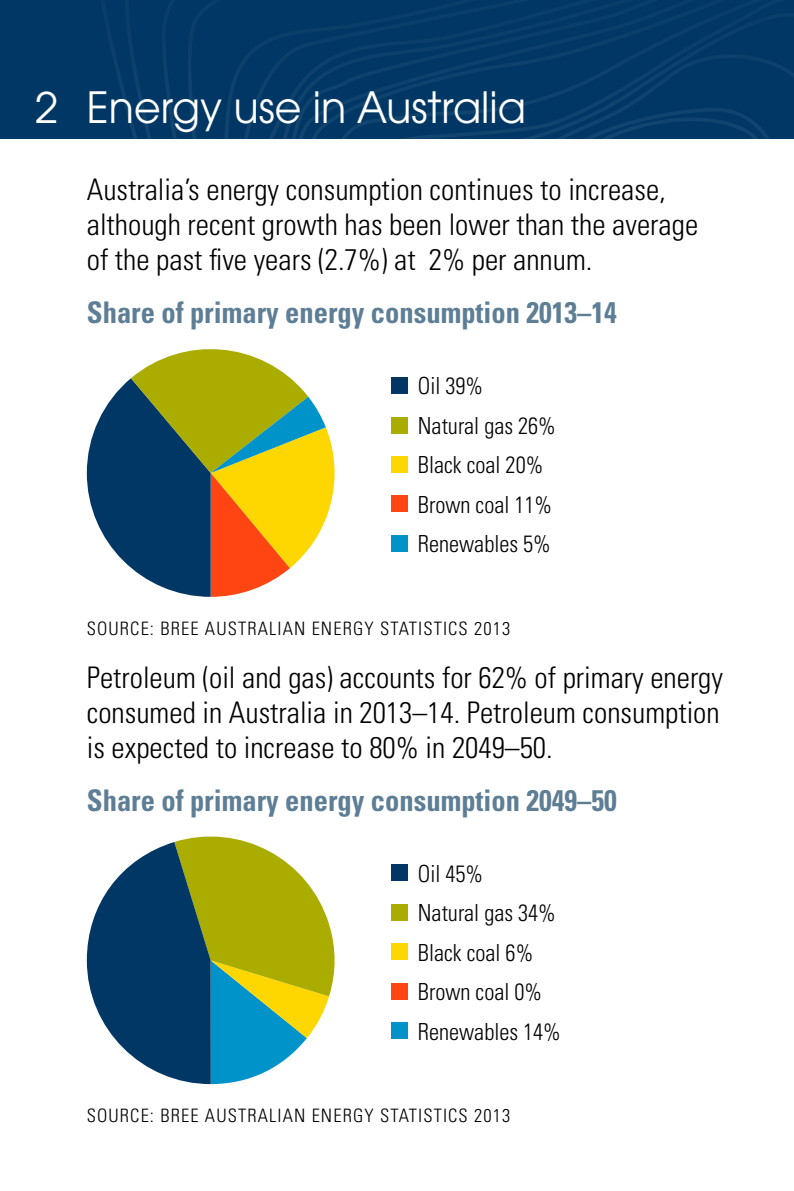
<style>
.page{position:relative;width:794px;height:1191px;background:#fff}
.page>*{position:absolute;margin:0;border:0;box-sizing:border-box;transform-origin:0 0}
.t1{font:42.7px "Avant Garde";color:#fff;scale:.96 1}
.t2{font:42px "Avant Garde";color:#fff}
.t3{font:300 condensed 29.75px/35px "Univers LT Std";color:#000}
.t4{font:700 condensed 29.75px "Univers LT Std";color:#5d7e95;scale:.96 1}
.t5{font:300 condensed 23.45px/39.6px "Univers LT Std";color:#000;scale:.96 1}
.t6{font:300 condensed 18.55px "Univers LT Std";letter-spacing:.06em;color:#000}
</style>
<div class="page">
<svg style="left:0;top:0;width:794px;height:139px;background:#023865"></svg>
<svg style="left:87px;top:349px;width:248px;height:248px"></svg>
<div style="left:392px;top:377px;width:16px;height:17px;background:#003764"></div>
<div style="left:392px;top:456px;width:16px;height:17px;background:#ffd700"></div>
<div style="left:392px;top:495px;width:16px;height:17px;background:#ff4612"></div>
<div style="left:392px;top:535px;width:16px;height:17px;background:#0093c9"></div>
<div style="left:392px;top:416px;width:16px;height:17px;background:#aaad00"></div>
<div style="left:392px;top:864px;width:16px;height:17px;background:#003764"></div>
<div style="left:392px;top:943px;width:16px;height:17px;background:#ffd700"></div>
<div style="left:392px;top:983px;width:16px;height:16px;background:#ff4612"></div>
<div style="left:392px;top:1022px;width:16px;height:17px;background:#0093c9"></div>
<div style="left:392px;top:904px;width:16px;height:16px;background:#aaad00"></div>
<svg style="left:87px;top:836px;width:248px;height:248px"></svg>
<h2 class="t2" style="left:35px;top:82px;width:25px">2</h2>
<h1 class="t1" style="left:87px;top:82px;width:459px">Energy use in Australia</h1>
<p class="t3" style="left:87px;top:172px;width:613px">Australia’s energy consumption continues to increase, although recent growth has been lower than the average of the past five years (2.7%) at 2% per annum.</p>
<p class="t4" style="left:87px;top:294px;width:553px">Share of primary energy consumption 2013–14</p>
<p class="t5" style="left:418px;top:366px;width:69px">Oil 39%</p>
<p class="t5" style="left:418px;top:406px;width:145px">Natural gas 26%</p>
<p class="t5" style="left:418px;top:445px;width:141px">Black coal 20%<br>Brown coal 11%<br>Renewables 5%</p>
<p class="t6" style="left:87px;top:617px;width:425px">SOURCE: BREE AUSTRALIAN ENERGY STATISTICS 2013</p>
<p class="t3" style="left:87px;top:659px;width:637px;text-align:justify">Petroleum (oil and gas) accounts for 62% of primary energy consumed in Australia in 2013–14. Petroleum consumption is expected to increase to 80% in 2049–50.</p>
<p class="t4" style="left:87px;top:782px;width:553px">Share of primary energy consumption 2049–50</p>
<p class="t5" style="left:418px;top:853px;width:69px">Oil 45%</p>
<p class="t5" style="left:418px;top:893px;width:145px">Natural gas 34%</p>
<p class="t5" style="left:418px;top:932px;width:150px">Black coal 6%<br>Brown coal 0%<br>Renewables 14%</p>
<p class="t6" style="left:87px;top:1104px;width:425px">SOURCE: BREE AUSTRALIAN ENERGY STATISTICS 2013</p>
</div>
